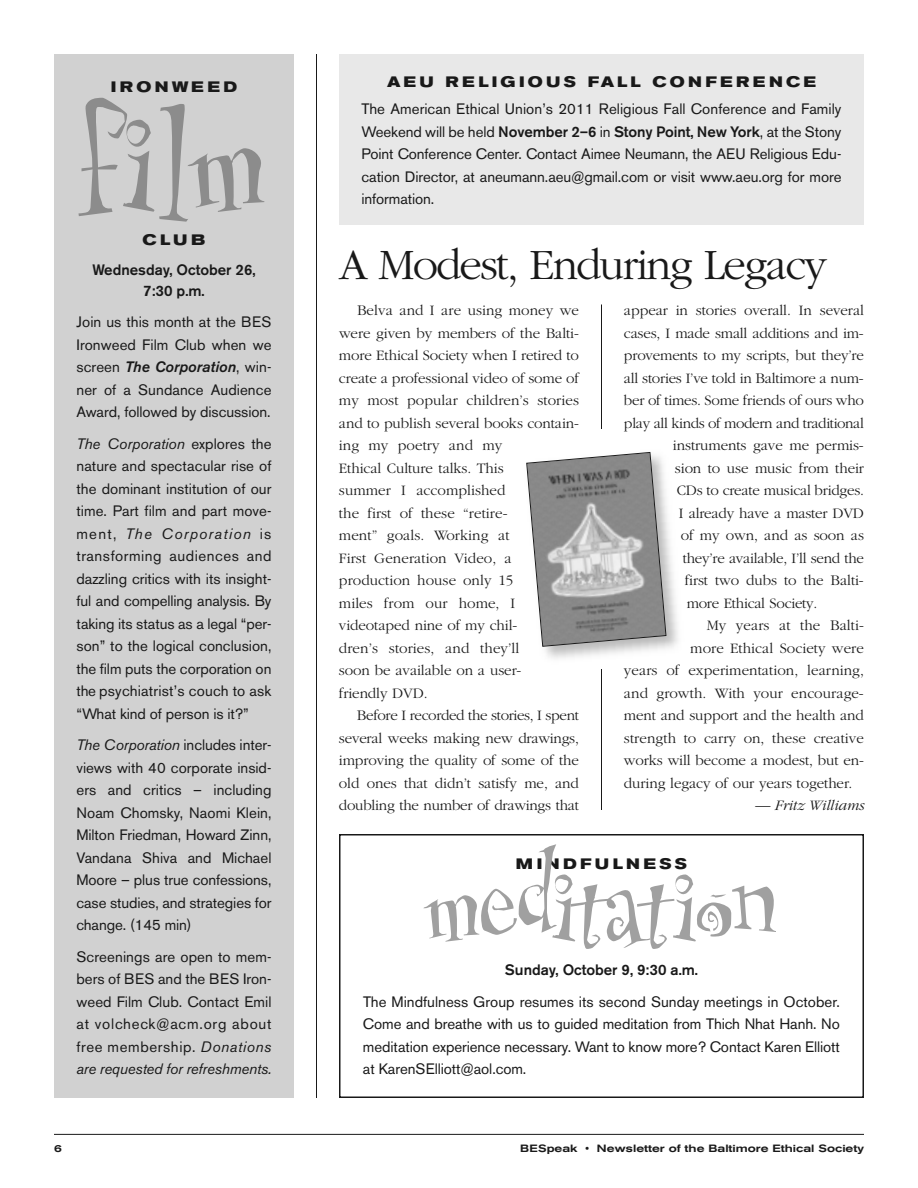
<style>
.page{position:relative;width:918px;height:1188px;background:#fff}
.page>*{position:absolute;margin:0;border:0;box-sizing:border-box;transform-origin:0 0}
.t1{font:121.5px "Uncle Stinky";color:#8c8c8c}
.t2{font:300 45px "Garamond";letter-spacing:-.04em;color:#191919}
.t3{font:15px/22.5px "Akzidenz Grotesk BE";letter-spacing:-.005em;color:#191919;text-align:justify}
.t4{font:300 15px/22.5px "Garamond";letter-spacing:-.005em;color:#191919}
.t5{font:500 15px/21px "Akzidenz Grotesk BE";color:#191919;text-align:center}
.t6{font:700 expanded 15px "Akzidenz Grotesk BE";letter-spacing:.22em;color:#191919}
.t7{font:300 15px "Garamond";letter-spacing:-.025em;color:#191919}
.t8{font:italic 300 15px "Garamond";letter-spacing:-.005em;color:#191919}
.t9{font:500 expanded 10.5px "Akzidenz Grotesk BE";color:#191919}
.s1{font-weight:500;font-style:italic}
.s2{font-style:italic}
.s3{font-weight:500}
</style>
<div class="page">
<hr style="left:316px;top:54px;width:1px;height:1044px;background:#191919">
<hr style="left:54px;top:1134px;width:810px;height:1px;background:#191919">
<div style="left:54px;top:54px;width:240px;height:1044px;background:#d1d1d1"></div>
<div style="left:339px;top:834px;width:525px;height:264px;border:2px solid #191919"></div>
<svg style="left:423px;top:844px;width:353px;height:105px"></svg>
<hr style="left:601px;top:669px;width:1px;height:141px;background:#191919">
<hr style="left:601px;top:304px;width:1px;height:125px;background:#191919">
<div style="left:339px;top:54px;width:525px;height:171px;background:#e8e8e8"></div>
<svg style="left:526px;top:452px;width:141px;height:195px;background:#a1a1a1"></svg>
<p class="t6" style="left:111px;top:81px;width:128px">IRONWEED</p>
<h1 class="t1" style="left:82px;top:85px;width:185px">film</h1>
<p class="t6" style="left:143px;top:234px;width:64px">CLUB</p>
<p class="t5" style="left:92px;top:260px;width:165px">Wednesday, October 26,<br>7:30 p.m.</p>
<p class="t3" style="left:77px;top:312px;width:197px">Join us this month at the BES Ironweed Film Club when we screen <span class="s1">The Corporation</span>, win&shy;ner of a Sundance Audience Award, followed by discussion.</p>
<p class="t3" style="left:77px;top:434px;width:197px"><span class="s2">The Corporation</span> explores the nature and spectacular rise of the dominant institution of our time. Part film and part move&shy;ment, <span class="s2">The Corporation</span> is transforming audiences and dazzling critics with its insight&shy;ful and compelling analysis. By taking its status as a legal “per&shy;son” to the logical conclusion, the film puts the corporation on the psychiatrist’s couch to ask “What kind of person is it?”</p>
<p class="t3" style="left:77px;top:735px;width:197px"><span class="s2">The Corporation</span> includes inter&shy;views with 40 corporate insid&shy;ers and critics – including Noam Chomsky, Naomi Klein, Milton Friedman, Howard Zinn, Vandana Shiva and Michael Moore – plus true confessions, case studies, and strategies for change. (145 min)</p>
<p class="t3" style="left:77px;top:947px;width:197px">Screenings are open to mem&shy;bers of BES and the BES Iron&shy;weed Film Club. Contact Emil at volcheck@acm.org about free membership. <span class="s2">Donations are requested for refreshments.</span></p>
<p class="t6" style="left:387px;top:77px;width:430px">AEU RELIGIOUS FALL CONFERENCE</p>
<p class="t3" style="left:362px;top:99px;width:482px">The American Ethical Union’s 2011 Religious Fall Conference and Family Weekend will be held <span class="s3">November 2–6</span> in <span class="s3">Stony Point, New York</span>, at the Stony Point Conference Center. Contact Aimee Neumann, the AEU Religious Edu&shy;cation Director, at aneumann.aeu@gmail.com or visit www.aeu.org for more information.</p>
<h2 class="t2" style="left:339px;top:237px;width:490px">A Modest, Enduring Legacy</h2>
<p class="t4" style="left:339px;top:299px;width:242px;text-indent:18px">Belva and I are using money we were given by members of the Balti&shy;more Ethical Society when I retired to create a professional video of some of my most popular children’s stories and to publish several books contain&shy;ing my poetry and my<br>Ethical Culture talks. This<br>summer I accomplished<br>the first of these “retire-<br>ment” goals. Working at<br>First Generation Video, a production house only 15<br>miles from our home, I videotaped nine of my chil-<br>dren’s stories, and they’ll<br>soon be available on a user-<br>friendly DVD.</p>
<p class="t4" style="left:339px;top:704px;width:242px;text-align:justify;text-indent:18px">Before I recorded the stories, I spent several weeks making new drawings, improving the quality of some of the old ones that didn’t satisfy me, and doubling the number of drawings that</p>
<p class="t4" style="left:624px;top:299px;width:242px">appear in stories overall. In several</p>
<p class="t4" style="left:624px;top:321px;width:241px">cases, I made small additions and im-</p>
<p class="t4" style="left:624px;top:344px;width:241px">provements to my scripts, but they’re</p>
<p class="t4" style="left:624px;top:366px;width:241px">all stories I’ve told in Baltimore a num-</p>
<p class="t4" style="left:624px;top:389px;width:242px">ber of times. Some friends of ours who</p>
<p class="t7" style="left:624px;top:414px;width:242px">play all kinds of modern and traditional</p>
<p class="t4" style="left:673px;top:434px;width:192px">instruments gave me permis-</p>
<p class="t4" style="left:675px;top:456px;width:191px">sion to use music from their</p>
<p class="t4" style="left:677px;top:479px;width:189px">CDs to create musical bridges.</p>
<p class="t4" style="left:679px;top:501px;width:187px">I already have a master DVD</p>
<p class="t4" style="left:681px;top:524px;width:185px">of my own, and as soon as</p>
<p class="t4" style="left:683px;top:546px;width:183px">they’re available, I’ll send the</p>
<p class="t4" style="left:685px;top:569px;width:180px">first two dubs to the Balti-</p>
<p class="t4" style="left:687px;top:591px;width:132px">more Ethical Society.</p>
<p class="t4" style="left:707px;top:614px;width:159px">My years at the Balti-</p>
<p class="t4" style="left:690px;top:636px;width:175px">more Ethical Society were</p>
<p class="t4" style="left:624px;top:659px;width:242px">years of experimentation, learning,</p>
<p class="t4" style="left:624px;top:681px;width:241px">and growth. With your encourage-</p>
<p class="t4" style="left:624px;top:704px;width:242px">ment and support and the health and</p>
<p class="t4" style="left:624px;top:726px;width:241px">strength to carry on, these creative</p>
<p class="t4" style="left:624px;top:749px;width:241px">works will become a modest, but en-</p>
<p class="t4" style="left:624px;top:771px;width:230px">during legacy of our years together.</p>
<p class="t8" style="left:755px;top:796px;width:110px">— Fritz Williams</p>
<p class="t6" style="left:516px;top:858px;width:173px">MINDFULNESS</p>
<p class="t5" style="left:505px;top:961px;width:195px">Sunday, October 9, 9:30 a.m.</p>
<p class="t3" style="left:363px;top:992px;width:479px">The Mindfulness Group resumes its second Sunday meetings in October.<br>Come and breathe with us to guided meditation from Thich Nhat Hanh. No meditation experience necessary. Want to know more? Contact Karen Elliott at KarenSElliott@aol.com.</p>
<p class="t9" style="left:54px;top:1145px;width:9px">6</p>
<p class="t9" style="left:520px;top:1145px;width:345px">BESpeak • Newsletter of the Baltimore Ethical Society</p>
</div>
